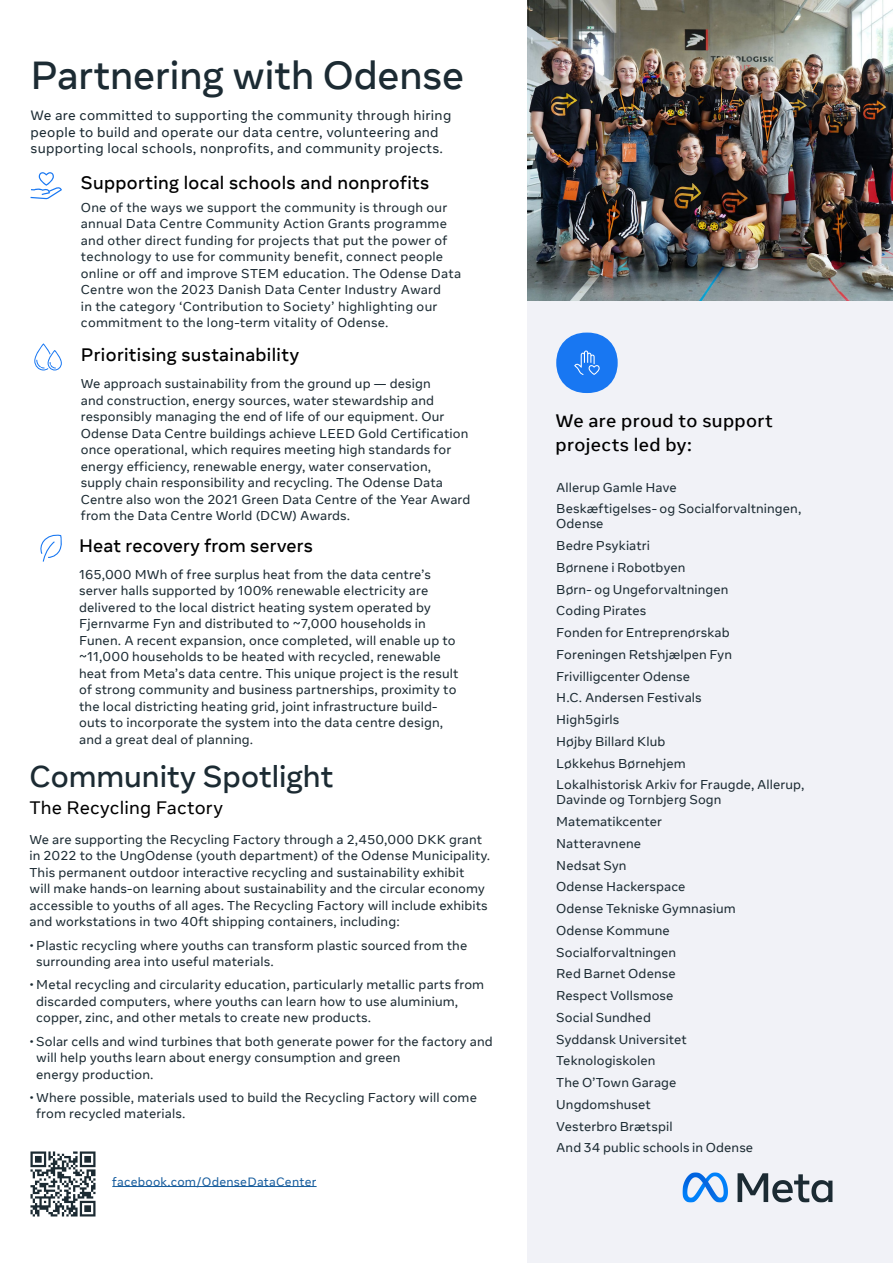
<style>
.page{position:relative;width:893px;height:1263px;background:#fff}
.page>*{position:absolute;margin:0;border:0;box-sizing:border-box;transform-origin:0 0}
.t1{font:500 39px "Optimistic Display";color:#1c2b33}
.t2{font:500 30px "Optimistic Display";color:#1c2b33}
.SUB_HEADER{font:500 18px "Optimistic Disp";letter-spacing:.02em;color:#000}
.SUB_HEADER-2{font:500 18px/24.8px "Optimistic Text";letter-spacing:.02em;color:#000}
.SUB_HEADER-3{font:18px "Optimistic Text";letter-spacing:.01em;color:#000}
.BODY_COPY{font:13.5px/16.5px "Optimistic Text";letter-spacing:.02em;color:#1c2b33}
.DESCRIPTION{font:12.75px/16.5px "Optimistic Text";letter-spacing:.01em;color:#1c2b33}
.photo_caption_med_11{font:12.75px/15px "Optimistic Text";letter-spacing:.005em;color:#1c2b33}
.BODY_COPY_1ST{font:12px "Optimistic Text";letter-spacing:.02em;color:#175d9e}
</style>
<div class="page">
<div style="left:528px;top:37px;width:365px;height:1226px;background:#f1f2f7"></div>
<img style="left:528px;top:0;width:365px;height:301px">
<div style="left:556px;top:333px;width:62px;height:60px;background:#1877f2;border-radius:30px"></div>
<svg style="left:574px;top:350px;width:26px;height:25px"></svg>
<svg style="left:34px;top:343px;width:28px;height:27px"></svg>
<svg style="left:40px;top:534px;width:22px;height:28px"></svg>
<svg style="left:31px;top:172px;width:31px;height:27px"></svg>
<img style="left:682px;top:1172px;width:151px;height:31px">
<hr style="left:112px;top:1186px;width:205px;height:1px;background:#175d9e">
<img style="left:30px;top:1151px;width:66px;height:66px">
<p class="t1" style="left:31px;top:51px;width:435px">Partnering with Odense</p>
<p class="BODY_COPY" style="left:31px;top:108px;width:422px">We are committed to supporting the community through hiring people to build and operate our data centre, volunteering and supporting local schools, nonprofits, and community projects.</p>
<p class="SUB_HEADER" style="left:81px;top:172px;width:350px">Supporting local schools and nonprofits</p>
<p class="DESCRIPTION" style="left:81px;top:199px;width:382px">One of the ways we support the community is through our annual Data Centre Community Action Grants programme and other direct funding for projects that put the power of technology to use for community benefit, connect people online or off and improve STEM education. The Odense Data Centre won the 2023 Danish Data Center Industry Award<br>in the category ‘Contribution to Society’ highlighting our commitment to the long-term vitality of Odense.</p>
<p class="SUB_HEADER" style="left:81px;top:344px;width:220px">Prioritising sustainability</p>
<p class="DESCRIPTION" style="left:81px;top:376px;width:391px">We approach sustainability from the ground up — design<br>and construction, energy sources, water stewardship and responsibly managing the end of life of our equipment. Our Odense Data Centre buildings achieve LEED Gold Certification once operational, which requires meeting high standards for energy efficiency, renewable energy, water conservation, supply chain responsibility and recycling. The Odense Data Centre also won the 2021 Green Data Centre of the Year Award from the Data Centre World (DCW) Awards.</p>
<p class="SUB_HEADER" style="left:79px;top:534px;width:235px">Heat recovery from servers</p>
<p class="DESCRIPTION" style="left:79px;top:566px;width:381px">165,000 MWh of free surplus heat from the data centre’s server halls supported by 100% renewable electricity are delivered to the local district heating system operated by Fjernvarme Fyn and distributed to ~7,000 households in Funen. A recent expansion, once completed, will enable up to ~11,000 households to be heated with recycled, renewable heat from Meta’s data centre. This unique project is the result of strong community and business partnerships, proximity to the local districting heating grid, joint infrastructure build&shy;outs to incorporate the system into the data centre design, and a great deal of planning.</p>
<p class="t2" style="left:29px;top:758px;width:305px">Community Spotlight</p>
<p class="SUB_HEADER-3" style="left:29px;top:796px;width:195px">The Recycling Factory</p>
<p class="DESCRIPTION" style="left:29px;top:831px;width:462px">We are supporting the Recycling Factory through a 2,450,000 DKK grant in 2022 to the UngOdense (youth department) of the Odense Municipality.<br>This permanent outdoor interactive recycling and sustainability exhibit<br>will make hands-on learning about sustainability and the circular economy accessible to youths of all ages. The Recycling Factory will include exhibits and workstations in two 40ft shipping containers, including:</p>
<p class="DESCRIPTION" style="left:36px;top:937px;width:433px;text-indent:-7px">• Plastic recycling where youths can transform plastic sourced from the surrounding area into useful materials.</p>
<p class="DESCRIPTION" style="left:36px;top:977px;width:449px;text-indent:-7px">• Metal recycling and circularity education, particularly metallic parts from discarded computers, where youths can learn how to use aluminium, copper, zinc, and other metals to create new products.</p>
<p class="DESCRIPTION" style="left:36px;top:1033px;width:458px;text-indent:-7px">• Solar cells and wind turbines that both generate power for the factory and will help youths learn about energy consumption and green<br>energy production.</p>
<p class="DESCRIPTION" style="left:36px;top:1089px;width:442px;text-indent:-7px">• Where possible, materials used to build the Recycling Factory will come from recycled materials.</p>
<p class="BODY_COPY_1ST" style="left:112px;top:1174px;width:206px">facebook.com/OdenseDataCenter</p>
<p class="SUB_HEADER-2" style="left:556px;top:408px;width:219px">We are proud to support projects led by:</p>
<p class="photo_caption_med_11" style="left:556px;top:480px;width:122px">Allerup Gamle Have</p>
<p class="photo_caption_med_11" style="left:556px;top:502px;width:247px">Beskæftigelses- og Socialforvaltningen,<br>Odense</p>
<p class="photo_caption_med_11" style="left:556px;top:538px;width:95px">Bedre Psykiatri</p>
<p class="photo_caption_med_11" style="left:556px;top:560px;width:131px">Børnene i Robotbyen</p>
<p class="photo_caption_med_11" style="left:556px;top:582px;width:174px">Børn- og Ungeforvaltningen</p>
<p class="photo_caption_med_11" style="left:556px;top:604px;width:92px">Coding Pirates</p>
<p class="photo_caption_med_11" style="left:556px;top:625px;width:175px">Fonden for Entreprenørskab</p>
<p class="photo_caption_med_11" style="left:556px;top:647px;width:177px">Foreningen Retshjælpen Fyn</p>
<p class="photo_caption_med_11" style="left:556px;top:669px;width:135px">Frivilligcenter Odense</p>
<p class="photo_caption_med_11" style="left:556px;top:691px;width:147px">H.C. Andersen Festivals</p>
<p class="photo_caption_med_11" style="left:556px;top:712px;width:65px">High5girls</p>
<p class="photo_caption_med_11" style="left:556px;top:734px;width:111px">Højby Billard Klub</p>
<p class="photo_caption_med_11" style="left:556px;top:756px;width:131px">Løkkehus Børnehjem</p>
<p class="photo_caption_med_11" style="left:556px;top:778px;width:250px">Lokalhistorisk Arkiv for Fraugde, Allerup,<br>Davinde og Tornbjerg Sogn</p>
<p class="photo_caption_med_11" style="left:556px;top:814px;width:107px">Matematikcenter</p>
<p class="photo_caption_med_11" style="left:556px;top:836px;width:86px">Natteravnene</p>
<p class="photo_caption_med_11" style="left:556px;top:858px;width:72px">Nedsat Syn</p>
<p class="photo_caption_med_11" style="left:556px;top:880px;width:131px">Odense Hackerspace</p>
<p class="photo_caption_med_11" style="left:556px;top:901px;width:181px">Odense Tekniske Gymnasium</p>
<p class="photo_caption_med_11" style="left:556px;top:923px;width:115px">Odense Kommune</p>
<p class="photo_caption_med_11" style="left:556px;top:945px;width:121px">Socialforvaltningen</p>
<p class="photo_caption_med_11" style="left:556px;top:967px;width:121px">Red Barnet Odense</p>
<p class="photo_caption_med_11" style="left:556px;top:988px;width:119px">Respect Vollsmose</p>
<p class="photo_caption_med_11" style="left:556px;top:1010px;width:96px">Social Sundhed</p>
<p class="photo_caption_med_11" style="left:556px;top:1032px;width:132px">Syddansk Universitet</p>
<p class="photo_caption_med_11" style="left:556px;top:1054px;width:101px">Teknologiskolen</p>
<p class="photo_caption_med_11" style="left:556px;top:1075px;width:122px">The O’Town Garage</p>
<p class="photo_caption_med_11" style="left:556px;top:1097px;width:96px">Ungdomshuset</p>
<p class="photo_caption_med_11" style="left:556px;top:1119px;width:118px">Vesterbro Brætspil</p>
<p class="photo_caption_med_11" style="left:556px;top:1141px;width:198px">And 34 public schools in Odense</p>
</div>
